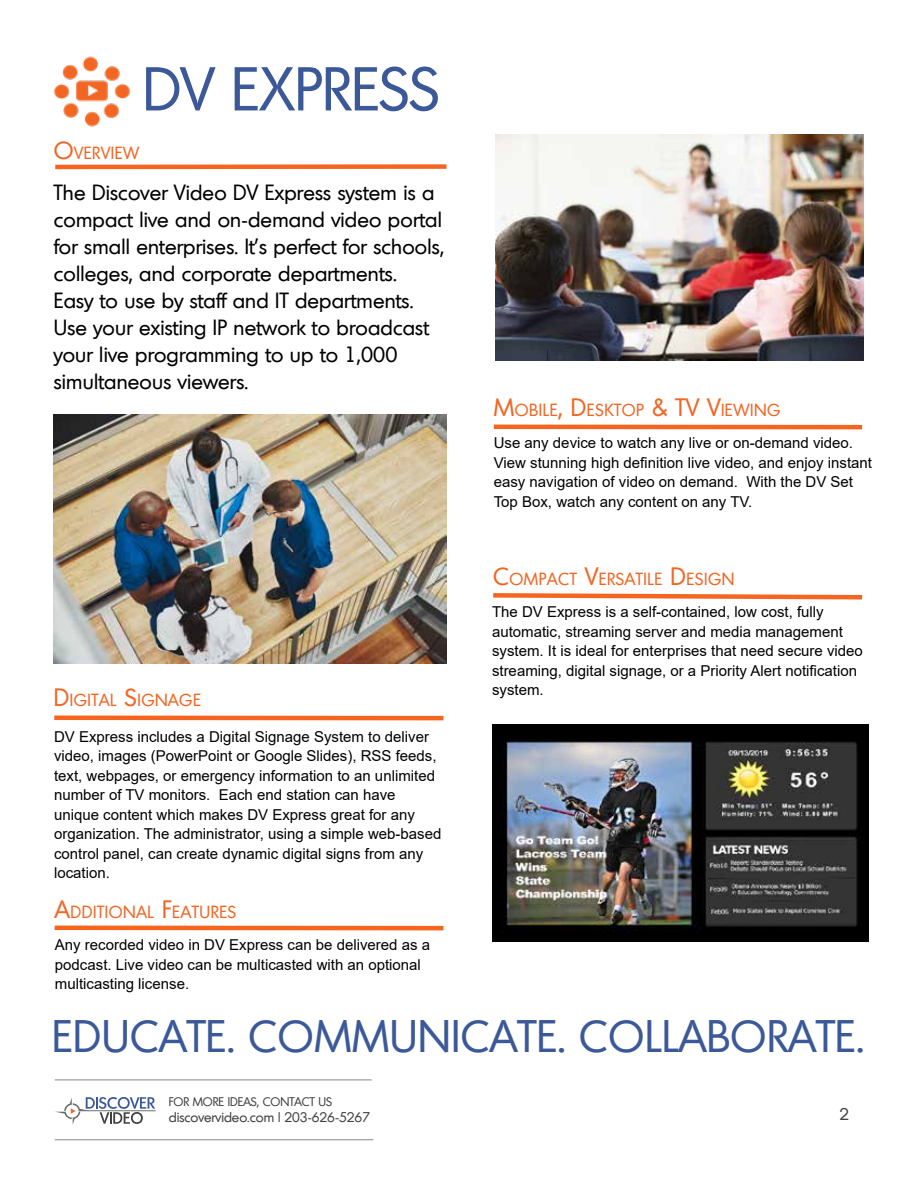
<style>
.page{position:relative;width:918px;height:1188px;background:#fff}
.page>*{position:absolute;margin:0;border:0;box-sizing:border-box;transform-origin:0 0}
.t1{font:60px "Montreal";color:#3b5998}
.t2{font:43.5px "Montreal";letter-spacing:.015em;color:#3b5998}
.t3{font:21px/27px "Montreal";letter-spacing:.01em;color:#000}
.t4{font:16.8px "Montreal";letter-spacing:.035em;color:#f26522}
.t5{font:16.5px "Montreal";color:#414042}
.t6{font:15px/19.5px "Arial";color:#000}
.t7{font:13.5px "Montreal";color:#414042}
.t8{font:12px "Montreal";color:#414042}
.s1{font-size:24px}
</style>
<div class="page">
<svg style="left:55px;top:1097px;width:100px;height:28px"></svg>
<hr style="left:79px;top:1110px;width:77px;height:1px;background:#6d6e71">
<hr style="left:55px;top:1080px;width:317px;height:1px;background:#85878a">
<hr style="left:55px;top:1140px;width:319px;height:1px;background:#85878a">
<img style="left:54px;top:56px;width:76px;height:71px">
<hr style="left:54px;top:716px;width:389px;height:4px;background:#f6651f">
<hr style="left:494px;top:425px;width:368px;height:4px;background:#f6651f">
<div style="left:55px;top:164px;width:391px;height:5px;background:#f6651f"></div>
<svg style="left:493px;top:593px;width:370px;height:7px"></svg>
<hr style="left:55px;top:926px;width:388px;height:4px;background:#f6651f">
<img style="left:54px;top:414px;width:392px;height:250px">
<img style="left:496px;top:135px;width:368px;height:226px">
<img style="left:492px;top:725px;width:377px;height:217px">
<h1 class="t1" style="left:143px;top:51px;width:299px">DV EXPRESS</h1>
<p class="t4" style="left:54px;top:142px;width:87px"><span class="s1">O</span>VERVIEW</p>
<p class="t3" style="left:54px;top:179px;width:392px">The Discover Video DV Express system is a compact live and on-demand video portal for small enterprises. It’s perfect for schools, colleges, and corporate departments.<br>Easy to use by staff and IT departments.<br>Use your existing IP network to broadcast your live programming to up to 1,000 simultaneous viewers.</p>
<p class="t4" style="left:54px;top:689px;width:149px"><span class="s1">D</span>IGITAL <span class="s1">S</span>IGNAGE</p>
<p class="t6" style="left:54px;top:727px;width:389px">DV Express includes a Digital Signage System to deliver video, images (PowerPoint or Google Slides), RSS feeds, text, webpages, or emergency information to an unlimited number of TV monitors. Each end station can have unique content which makes DV Express great for any organization. The administrator, using a simple web-based control panel, can create dynamic digital signs from any location.</p>
<p class="t4" style="left:55px;top:901px;width:182px"><span class="s1">A</span>DD ITIONAL <span class="s1">F</span>EATURES</p>
<p class="t6" style="left:55px;top:935px;width:377px">Any recorded video in DV Express can be delivered as a podcast. Live video can be multicasted with an optional multicasting license.</p>
<p class="t4" style="left:494px;top:399px;width:288px"><span class="s1">M</span>OBILE<span class="s1">, D</span>ESKTOP <span class="s1">&amp; TV V</span>IEWING</p>
<p class="t6" style="left:494px;top:433px;width:380px">Use any device to watch any live or on-demand video.<br>View stunning high definition live video, and enjoy instant easy navigation of video on demand. With the DV Set Top Box, watch any content on any TV.</p>
<p class="t4" style="left:493px;top:568px;width:243px"><span class="s1">C</span>OMPACT <span class="s1">V</span>ERSATILE <span class="s1">D</span>ESIGN</p>
<p class="t6" style="left:492px;top:602px;width:372px">The DV Express is a self-contained, low cost, fully automatic, streaming server and media management system. It is ideal for enterprises that need secure video streaming, digital signage, or a Priority Alert notification system.</p>
<h2 class="t2" style="left:52px;top:1008px;width:813px">EDUCATE. COMMUNICATE. COLLABORATE.</h2>
<p class="t8" style="left:169px;top:1094px;width:165px">FOR MORE IDEAS, CONTACT US</p>
<p class="t7" style="left:169px;top:1108px;width:203px">discovervideo.com | 203-626-5267</p>
<p class="t5" style="left:840px;top:1104px;width:11px">2</p>
</div>
